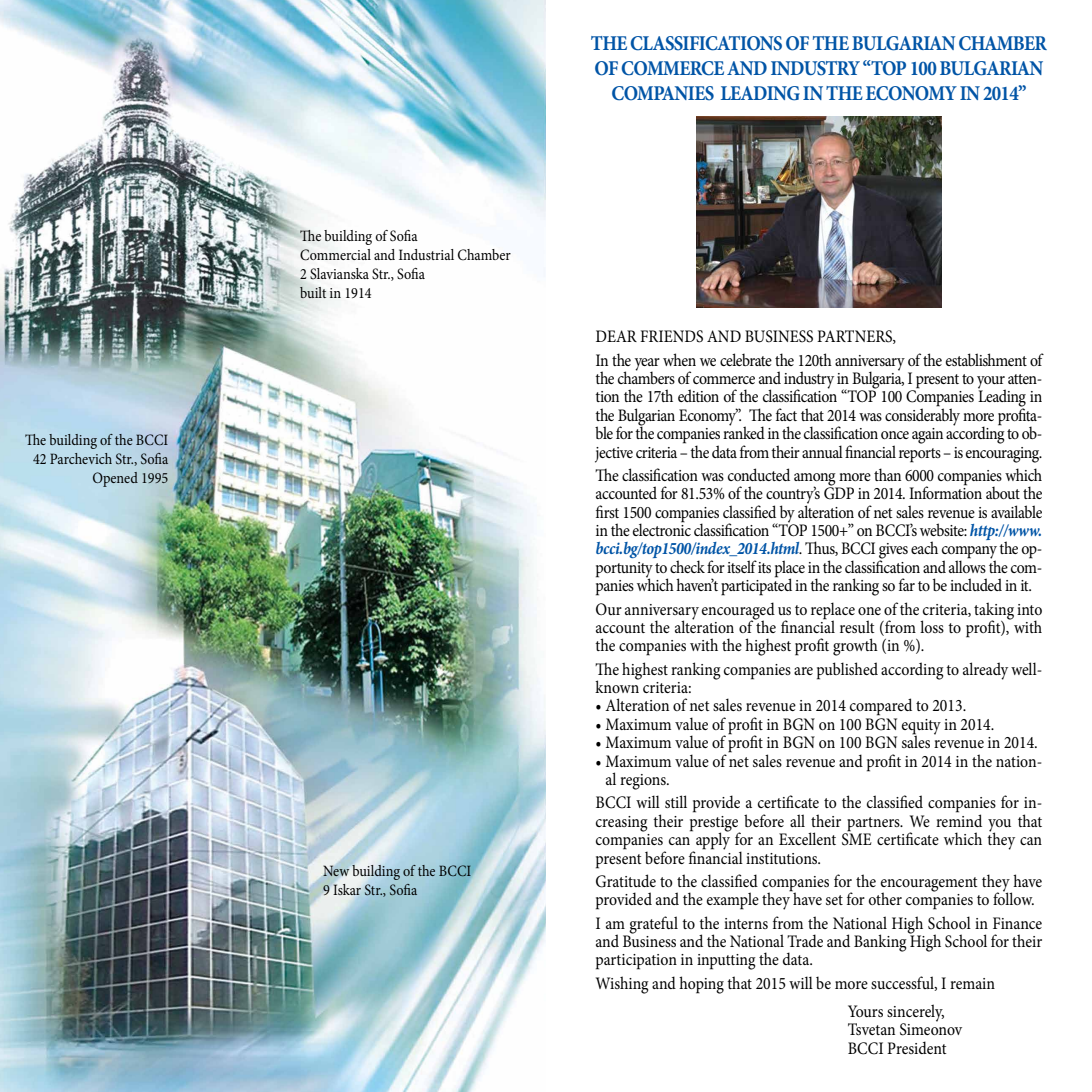
<style>
.page{position:relative;width:1092px;height:1092px;background:#fff}
.page>*{position:absolute;margin:0;border:0;box-sizing:border-box;transform-origin:0 0}
.t1{font:700 21px/25.2px "Minion Pro";letter-spacing:-.035em;color:#0054a6;text-align:center;scale:.9 1}
.t2{font:17.5px/18.4px "Minion Pro";letter-spacing:-.005em;color:#000;text-align:justify;scale:.9 1}
.t3{font:17.5px/23.3px "Minion Pro";letter-spacing:-.03em;color:#000;scale:.9 1}
.t4{font:15.75px/18.9px "Minion Pro";color:#000;scale:.9 1}
.s1{font-weight:700;font-style:italic;color:#0054a6}
</style>
<div class="page">
<img style="left:0;top:0;width:546px;height:1091px">
<img style="left:696px;top:117px;width:245px;height:190px">
<p class="t4" style="left:25px;top:430px;width:161px;text-align:right">The building of the BCCI<br>42 Parchevich Str., Sofia<br>Opened 1995</p>
<p class="t4" style="left:300px;top:227px;width:235px">The building of Sofia<br>Commercial and Industrial Chamber<br>2 Slavianska Str., Sofia<br>built in 1914</p>
<p class="t4" style="left:323px;top:861px;width:166px">New building of the BCCI<br>9 Iskar Str., Sofia</p>
<p class="t1" style="left:591px;top:30px;width:508px">THE CLASSIFICATIONS OF THE BULGARIAN CHAMBER<br>OF COMMERCE AND INDUSTRY “TOP 100 BULGARIAN<br>COMPANIES LEADING IN THE ECONOMY IN 2014”</p>
<p class="t3" style="left:595px;top:325px;width:497px">DEAR FRIENDS AND BUSINESS PARTNERS,<br>In the year when we celebrate the 120th anniversary of the establishment of</p>
<p class="t2" style="left:595px;top:369px;width:498px">the chambers of commerce and industry in Bulgaria, I present to your atten&shy;tion the 17th edition of the classification “TOP 100 Companies Leading in the Bulgarian Economy”. The fact that 2014 was considerably more profita&shy;ble for the companies ranked in the classification once again according to ob&shy;jective criteria – the data from their annual financial reports – is encouraging.</p>
<p class="t2" style="left:595px;top:466px;width:498px">The classification was conducted among more than 6000 companies which accounted for 81.53% of the country’s GDP in 2014. Information about the first 1500 companies classified by alteration of net sales revenue is available in the electronic classification “TOP 1500+” on BCCI’s website: <span class="s1">http://www. bcci.bg/top1500/index_2014.html</span>. Thus, BCCI gives each company the op&shy;portunity to check for itself its place in the classification and allows the com&shy;panies which haven’t participated in the ranking so far to be included in it.</p>
<p class="t2" style="left:595px;top:600px;width:498px">Our anniversary encouraged us to replace one of the criteria, taking into account the alteration of the financial result (from loss to profit), with the companies with the highest profit growth (in %).</p>
<p class="t2" style="left:595px;top:660px;width:497px">The highest ranking companies are published according to already well&shy;known criteria:</p>
<p class="t2" style="left:595px;top:696px;width:413px">• Alteration of net sales revenue in 2014 compared to 2013.</p>
<p class="t2" style="left:595px;top:715px;width:444px">• Maximum value of profit in BGN on 100 BGN equity in 2014.</p>
<p class="t2" style="left:595px;top:733px;width:493px">• Maximum value of profit in BGN on 100 BGN sales revenue in 2014.</p>
<p class="t2" style="left:605px;top:751px;width:487px;text-indent:-10px">• Maximum value of net sales revenue and profit in 2014 in the nation&shy;al regions.</p>
<p class="t2" style="left:595px;top:793px;width:498px">BCCI will still provide a certificate to the classified companies for in&shy;creasing their prestige before all their partners. We remind you that companies can apply for an Excellent SME certificate which they can present before financial institutions.</p>
<p class="t2" style="left:595px;top:872px;width:498px">Gratitude to the classified companies for the encouragement they have provided and the example they have set for other companies to follow.</p>
<p class="t2" style="left:595px;top:913px;width:498px">I am grateful to the interns from the National High School in Finance and Business and the National Trade and Banking High School for their participation in inputting the data.</p>
<p class="t2" style="left:847px;top:968px;width:165px;line-height:28.3px;text-indent:-252px">Wishing and hoping that 2015 will be more successful, I remain<br>Yours sincerely,</p>
<p class="t2" style="left:847px;top:1020px;width:129px">Tsvetan Simeonov<br>BCCI President</p>
</div>
